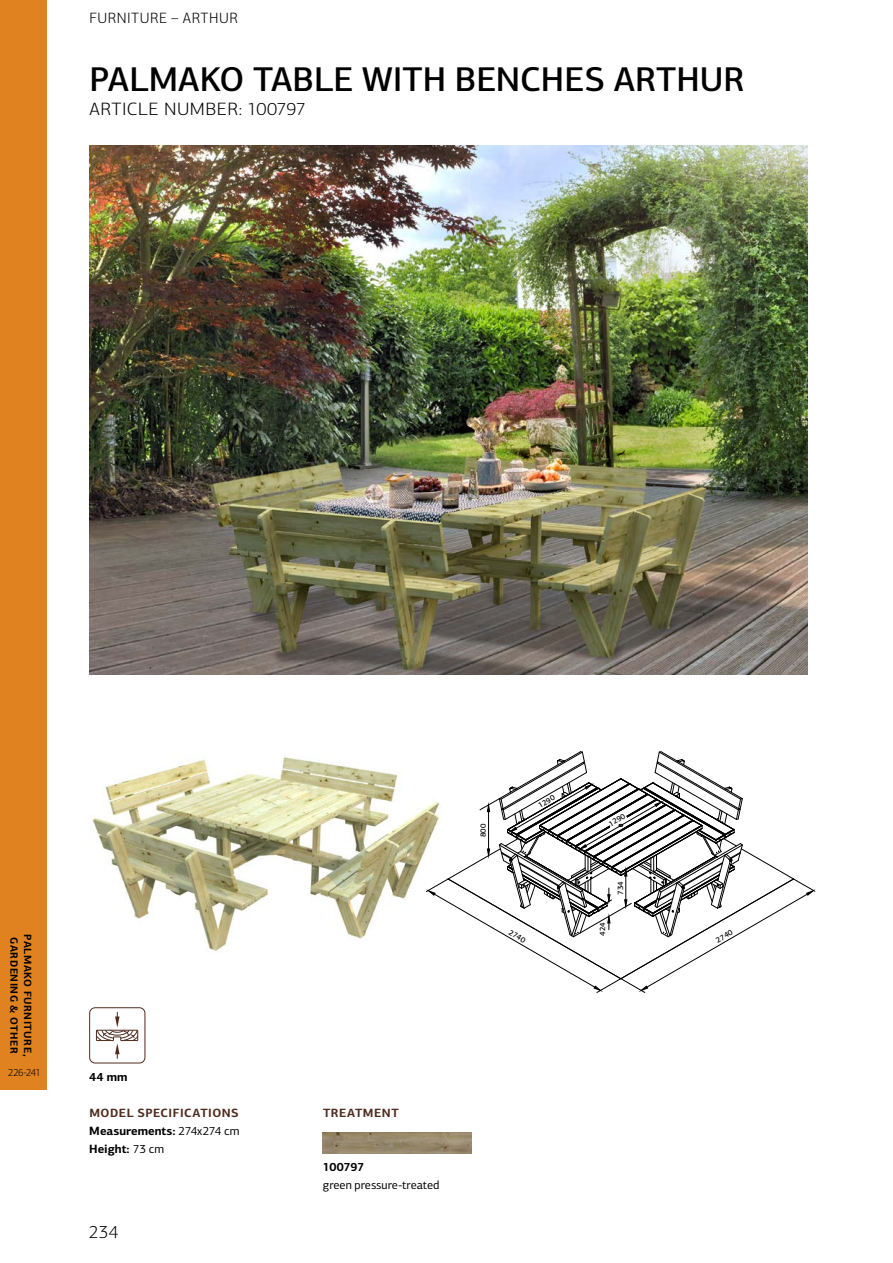
<style>
.page{position:relative;width:893px;height:1263px;background:#fff}
.page>*{position:absolute;margin:0;border:0;box-sizing:border-box;transform-origin:0 0}
.t1{font:500 34.5px "PF Centro Sans Pro";color:#000}
.t2{font:300 18px "PF Centro Sans Pro";letter-spacing:.02em;color:#000;scale:1.05 1}
.t3{font:300 18px "PF Centro Sans Pro";letter-spacing:.02em;color:#000}
.t4{font:300 15px "PF Centro Sans Pro";letter-spacing:.035em;color:#000}
.t5{font:700 12px/18px "PF Centro Sans Pro";letter-spacing:.01em;color:#000;text-align:justify}
.t6{font:12px "PF Centro Sans Pro";letter-spacing:-.005em;color:#000}
.t7{font:700 12px "PF Centro Sans Pro";letter-spacing:.045em;color:#502c1e}
.t8{font:700 10.5px "PF Centro Sans Pro";letter-spacing:.05em;color:#000}
.t9{font:300 10.5px "PF Centro Sans Pro";letter-spacing:-.06em;color:#000;scale:.96 1}
.t10{font:500 7.8px "PF Centro Sans Pro";color:#000}
.s1{color:#502c1e}
.s2{font-weight:400}
</style>
<div class="page">
<div style="left:0;top:0;width:47px;height:1090px;background:#e08220"></div>
<img style="left:91px;top:756px;width:335px;height:196px">
<svg style="left:89px;top:1007px;width:57px;height:57px"></svg>
<img style="left:323px;top:1132px;width:149px;height:21px">
<svg style="left:426px;top:751px;width:389px;height:242px"></svg>
<img style="left:89px;top:145px;width:719px;height:529px">
<p class="t4" style="left:89px;top:9px;width:150px">FURNITURE – ARTHUR</p>
<h1 class="t1" style="left:90px;top:58px;width:657px">PALMAKO TABLE WITH BENCHES ARTHUR</h1>
<h2 class="t2" style="left:89px;top:99px;width:208px">ARTICLE NUMBER: 100797</h2>
<p class="t8" style="left:21px;top:937px;width:118px;rotate:90deg">GARDENING &amp; OTHER</p>
<p class="t8" style="left:34px;top:934px;width:124px;rotate:90deg">PALMAKO FURNITURE,</p>
<p class="t9" style="left:8px;top:1066px;width:35px">226-241</p>
<p class="t5" style="left:89px;top:1068px;width:40px">44 mm</p>
<p class="t5" style="left:89px;top:1104px;width:152px"><span class="s1">MODEL SPECIFICATIONS </span>Measurements: <span class="s2">274x274 cm </span>Height: <span class="s2">73 cm</span></p>
<h2 class="t3" style="left:89px;top:1222px;width:31px">234</h2>
<p class="t10" style="left:478px;top:837px;width:15px;rotate:-90deg">800</p>
<p class="t10" style="left:536px;top:802px;width:19px;rotate:-30deg">1290</p>
<p class="t10" style="left:512px;top:927px;width:19px;rotate:30deg">2740</p>
<p class="t10" style="left:607px;top:820px;width:19px;rotate:-30deg">1290</p>
<p class="t10" style="left:598px;top:936px;width:15px;rotate:-90deg">424</p>
<p class="t10" style="left:616px;top:895px;width:15px;rotate:-90deg">734</p>
<p class="t7" style="left:323px;top:1106px;width:77px">TREATMENT</p>
<p class="t5" style="left:323px;top:1158px;width:43px">100797</p>
<p class="t6" style="left:323px;top:1178px;width:118px">green pressure-treated</p>
<p class="t10" style="left:714px;top:936px;width:19px;rotate:-30deg">2740</p>
</div>
